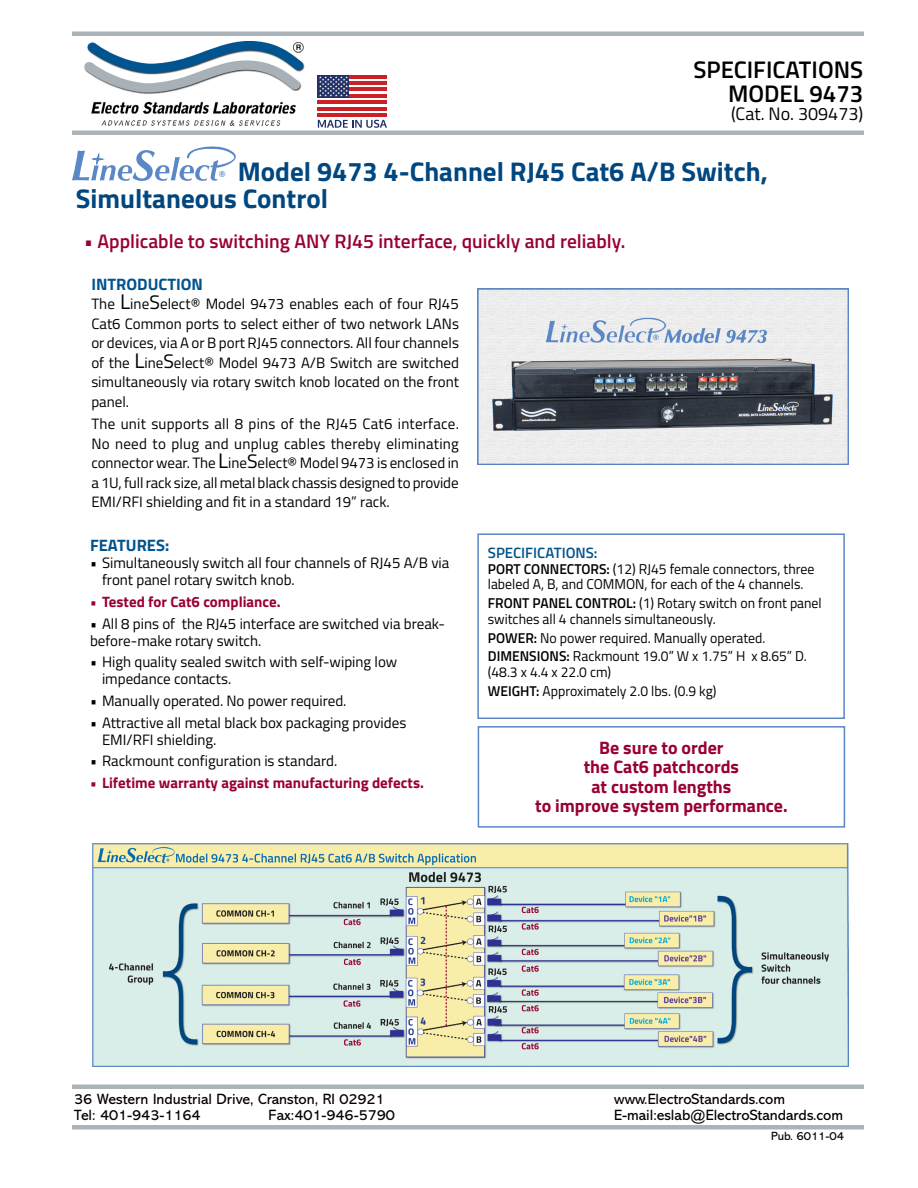
<style>
.page{position:relative;width:918px;height:1188px;background:#fff}
.page>*{position:absolute;margin:0;border:0;box-sizing:border-box;transform-origin:0 0}
.t1{font:700 27px/27px "Titillium Web";color:#00467f}
.t2{font:600 24px/24px "Titillium Web";color:#000;text-align:right}
.t3{font:600 19.5px "Titillium Web";color:#903}
.t4{font:700 18px/19.5px "Titillium Web";color:#903;text-align:center}
.t5{font:18px "Titillium Web";color:#000}
.t6{font:700 16.5px "Titillium Web";color:#00538d}
.t7{font:15px/19.5px "Titillium Web";color:#000}
.t8{font:15px "Abadi MT Pro";color:#000}
.t9{font:700 15px "Titillium Web";color:#903}
.t10{font:600 15px "Titillium Web";color:#00538d}
.t11{font:14.25px/15.8px "Titillium Web";color:#000}
.t12{font:12px "Abadi MT Pro";color:#000}
.t13{font:italic 900 8.25px "Zapf Humanist 601 BT";color:#5a87c6}
.s1{font-size:21px}
.s2{font-size:19.5px}
.s3{font-weight:600}
</style>
<div class="page">
<img style="left:477px;top:288px;width:371px;height:176px">
<img style="left:84px;top:41px;width:221px;height:85px">
<hr style="left:72px;top:32px;width:792px;height:4px;background:#abb4b9">
<div style="left:72px;top:130px;width:792px;height:5px;background:#abb4b9"></div>
<div style="left:72px;top:1125px;width:792px;height:5px;background:#abb4b9"></div>
<div style="left:72px;top:1084px;width:792px;height:5px;background:#abb4b9"></div>
<svg style="left:72px;top:146px;width:164px;height:35px"></svg>
<div style="left:477px;top:533px;width:368px;height:186px;border:2px solid #5a87c6"></div>
<div style="left:478px;top:726px;width:367px;height:102px;border:2px solid #5a87c6"></div>
<img style="left:92px;top:843px;width:756px;height:224px">
<svg style="left:318px;top:78px;width:69px;height:33px"></svg>
<div style="left:318px;top:75px;width:31px;height:22px;background:#223266"></div>
<svg style="left:319px;top:76px;width:29px;height:21px"></svg>
<hr style="left:349px;top:75px;width:38px;height:3px;background:#cc2027">
<hr style="left:349px;top:81px;width:38px;height:4px;background:#cc2027">
<hr style="left:349px;top:88px;width:38px;height:3px;background:#cc2027">
<hr style="left:349px;top:94px;width:38px;height:3px;background:#cc2027">
<hr style="left:318px;top:101px;width:69px;height:3px;background:#cc2027">
<hr style="left:318px;top:107px;width:69px;height:3px;background:#cc2027">
<hr style="left:318px;top:113px;width:69px;height:4px;background:#cc2027">
<svg style="left:318px;top:120px;width:69px;height:8px"></svg>
<h2 class="t2" style="left:693px;top:57px;width:171px">SPECIFICATIONS<br>MODEL 9473</h2>
<p class="t5" style="left:731px;top:101px;width:134px">(Cat. No. 309473)</p>
<h1 class="t1" style="left:76px;top:157px;width:693px;text-indent:162px">Model 9473 4-Channel RJ45 Cat6 A/B Switch,<br>Simultaneous Control</h1>
<h3 class="t3" style="left:84px;top:226px;width:543px">• Applicable to switching ANY RJ45 interface, quickly and reliably.</h3>
<p class="t13" style="left:219px;top:169px;width:8px">®</p>
<p class="t6" style="left:91px;top:271px;width:113px">INTRODUCTION</p>
<p class="t7" style="left:91px;top:293px;width:369px;text-align:justify">The <span class="s1">L</span>ine<span class="s2">S</span>elect® Model 9473 enables each of four RJ45<br>Cat6 Common ports to select either of two network LANs or devices, via A or B port RJ45 connectors. All four channels of the <span class="s1">L</span>ine<span class="s2">S</span>elect® Model 9473 A/B Switch are switched simultaneously via rotary switch knob located on the front panel.</p>
<p class="t7" style="left:91px;top:413px;width:369px;text-align:justify">The unit supports all 8 pins of the RJ45 Cat6 interface.<br>No need to plug and unplug cables thereby eliminating connector wear. The <span class="s1">L</span>ine<span class="s2">S</span>elect® Model 9473 is enclosed in a 1U, full rack size, all metal black chassis designed to provide EMI/RFI shielding and fit in a standard 19” rack.</p>
<p class="t6" style="left:90px;top:533px;width:81px">FEATURES:</p>
<p class="t7" style="left:102px;top:554px;width:349px;line-height:17.1px;text-indent:-12px">• Simultaneously switch all four channels of RJ45 A/B via front panel rotary switch knob.</p>
<p class="t9" style="left:90px;top:590px;width:192px">• Tested for Cat6 compliance.</p>
<p class="t7" style="left:90px;top:614px;width:357px;line-height:17.1px">• All 8 pins of the RJ45 interface are switched via break&shy;before-make rotary switch.</p>
<p class="t7" style="left:102px;top:653px;width:297px;line-height:17.1px;text-indent:-12px">• High quality sealed switch with self-wiping low impedance contacts.</p>
<p class="t7" style="left:90px;top:690px;width:258px">• Manually operated. No power required.</p>
<p class="t7" style="left:102px;top:713px;width:306px;line-height:17.1px;text-indent:-12px">• Attractive all metal black box packaging provides<br>EMI/RFI shielding.</p>
<p class="t7" style="left:90px;top:751px;width:249px">• Rackmount configuration is standard.</p>
<p class="t9" style="left:90px;top:771px;width:335px">• Lifetime warranty against manufacturing defects.</p>
<p class="t10" style="left:488px;top:541px;width:111px">SPECIFICATIONS:</p>
<p class="t11" style="left:488px;top:560px;width:328px"><span class="s3">PORT CONNECTORS:</span> (12) RJ45 female connectors, three labeled A, B, and COMMON, for each of the 4 channels.</p>
<p class="t11" style="left:488px;top:595px;width:335px"><span class="s3">FRONT PANEL CONTROL:</span> (1) Rotary switch on front panel switches all 4 channels simultaneously.</p>
<p class="t11" style="left:488px;top:628px;width:320px;line-height:18.8px"><span class="s3">POWER:</span> No power required. Manually operated.<br><span class="s3">DIMENSIONS:</span> Rackmount 19.0” W x 1.75” H x 8.65” D.</p>
<p class="t11" style="left:488px;top:662px;width:230px;line-height:18.8px">(48.3 x 4.4 x 22.0 cm)<br><span class="s3">WEIGHT:</span> Approximately 2.0 lbs. (0.9 kg)</p>
<p class="t4" style="left:535px;top:737px;width:254px">Be sure to order<br>the Cat6 patchcords<br>at custom lengths<br>to improve system performance.</p>
<p class="t8" style="left:74px;top:1091px;width:312px">36 Western Industrial Drive, Cranston, RI 02921</p>
<p class="t8" style="left:614px;top:1091px;width:172px">www.ElectroStandards.com</p>
<p class="t8" style="left:74px;top:1107px;width:128px">Tel: 401-943-1164</p>
<p class="t8" style="left:269px;top:1107px;width:128px">Fax:401-946-5790</p>
<p class="t8" style="left:614px;top:1107px;width:230px">E-mail:eslab@ElectroStandards.com</p>
<p class="t12" style="left:771px;top:1129px;width:75px">Pub. 6011-04</p>
</div>
